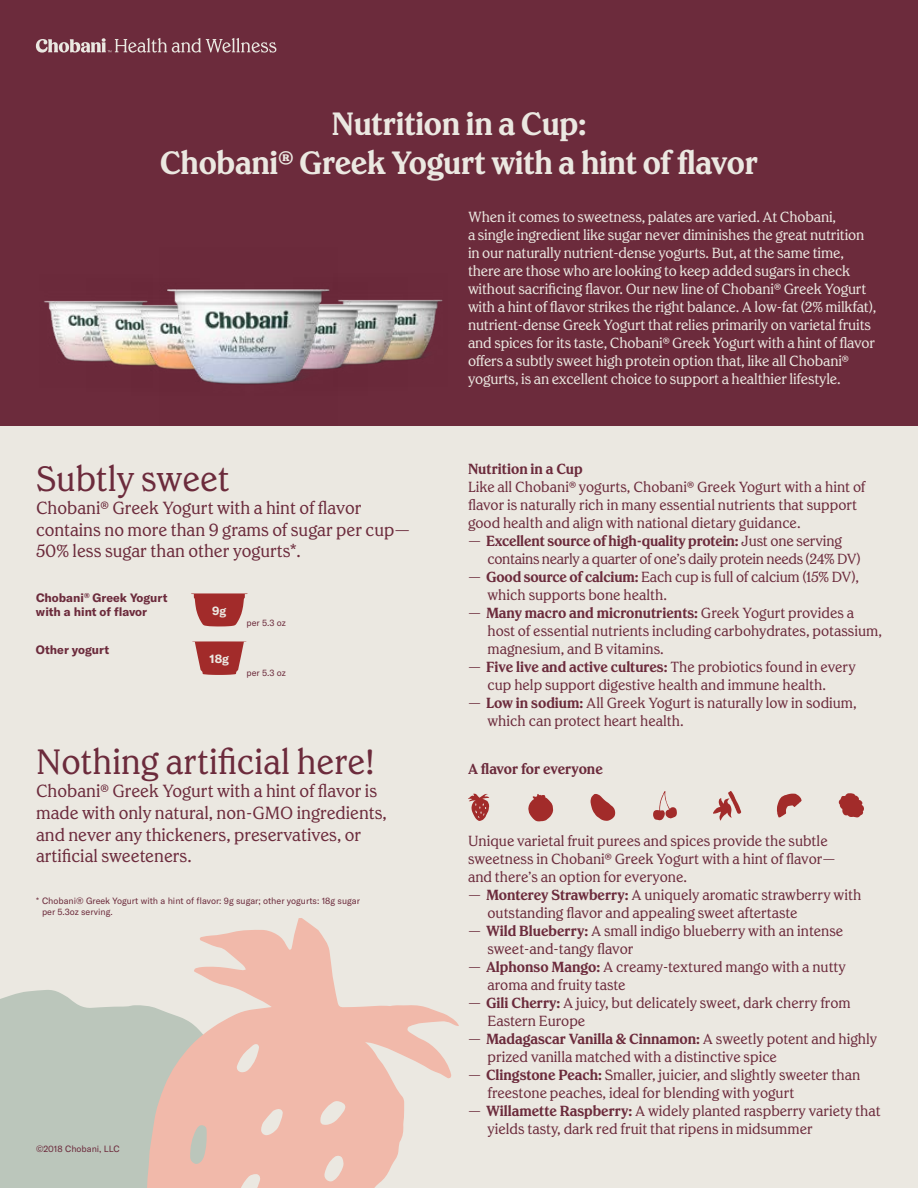
<style>
.page{position:relative;width:918px;height:1188px;background:#ebe8e1}
.page>*{position:absolute;margin:0;border:0;box-sizing:border-box;transform-origin:0 0}
.t1{font:36px "Chobani Serif";color:#6c2b3c}
.t2{font:600 33px/39.6px "Chobani Serif";letter-spacing:-.01em;color:#ebe8e1;text-align:center}
.t3{font:18px/21.6px "Chobani Serif";color:#6c2b3c}
.t4{font:15px/18px "Chobani Serif";color:#6c2b3c}
.t5{font:15px/18px "Chobani Serif";letter-spacing:-.01em;color:#ebe8e1}
.t6{font:15px/18px "Chobani Serif";letter-spacing:-.02em;color:#6c2b3c}
.t7{font:600 15px "Chobani Serif";color:#6c2b3c}
.t8{font:700 12px/14.4px "Chobani Sans";color:#6c2b3c}
.t9{font:700 12px "Chobani Sans";color:#ebe8e1}
.t10{font:9px/10.8px "Chobani Sans";color:#6c2b3c}
.s1{font-weight:600}
</style>
<div class="page">
<div style="left:0;top:0;width:918px;height:426px;background:#6c2b3c"></div>
<svg style="left:36px;top:38px;width:240px;height:15px"></svg>
<img style="left:44px;top:300px;width:43px;height:61px">
<img style="left:87px;top:301px;width:44px;height:64px">
<img style="left:131px;top:300px;width:28px;height:67px">
<img style="left:407px;top:299px;width:36px;height:61px">
<img style="left:367px;top:300px;width:40px;height:64px">
<img style="left:337px;top:299px;width:30px;height:70px">
<img style="left:159px;top:289px;width:178px;height:96px">
<div style="left:0;top:990px;width:147px;height:198px;background:#bbc6bb"></div>
<svg style="left:147px;top:1006px;width:257px;height:182px;background:#eabeb0"></svg>
<svg style="left:194px;top:918px;width:265px;height:161px"></svg>
<svg style="left:192px;top:641px;width:54px;height:34px"></svg>
<svg style="left:191px;top:593px;width:57px;height:33px"></svg>
<svg style="left:468px;top:794px;width:21px;height:27px"></svg>
<svg style="left:528px;top:794px;width:25px;height:27px"></svg>
<svg style="left:591px;top:794px;width:24px;height:27px"></svg>
<svg style="left:653px;top:791px;width:24px;height:29px"></svg>
<svg style="left:713px;top:791px;width:28px;height:30px"></svg>
<svg style="left:777px;top:794px;width:25px;height:23px"></svg>
<svg style="left:839px;top:793px;width:25px;height:24px"></svg>
<h2 class="t2" style="left:160px;top:104px;width:600px">Nutrition in a Cup:<br>Chobani® Greek Yogurt with a hint of flavor</h2>
<h1 class="t1" style="left:36px;top:457px;width:195px">Subtly sweet</h1>
<p class="t3" style="left:36px;top:497px;width:376px">Chobani® Greek Yogurt with a hint of flavor contains no more than 9 grams of sugar per cup—<br>50% less sugar than other yogurts*.</p>
<p class="t8" style="left:36px;top:590px;width:133px">Chobani<sup>®</sup> Greek Yogurt with a hint of flavor</p>
<p class="t8" style="left:36px;top:642px;width:75px">Other yogurt</p>
<p class="t9" style="left:212px;top:603px;width:16px">9g</p>
<p class="t9" style="left:210px;top:651px;width:21px">18g</p>
<p class="t10" style="left:247px;top:618px;width:41px">per 5.3 oz</p>
<p class="t10" style="left:247px;top:667px;width:41px">per 5.3 oz</p>
<h1 class="t1" style="left:36px;top:741px;width:340px">Nothing artificial here!</h1>
<p class="t3" style="left:36px;top:780px;width:352px">Chobani® Greek Yogurt with a hint of flavor is made with only natural, non-GMO ingredients, and never any thickeners, preservatives, or artificial sweeteners.</p>
<p class="t10" style="left:42px;top:896px;width:319px;text-indent:-6px">* Chobani® Greek Yogurt with a hint of flavor: 9g sugar; other yogurts: 18g sugar per 5.3oz serving.</p>
<p class="t10" style="left:36px;top:1143px;width:85px">©2018 Chobani, LLC</p>
<p class="t5" style="left:468px;top:208px;width:410px">When it comes to sweetness, palates are varied. At Chobani,<br>a single ingredient like sugar never diminishes the great nutrition in our naturally nutrient-dense yogurts. But, at the same time, there are those who are looking to keep added sugars in check without sacrificing flavor. Our new line of Chobani® Greek Yogurt with a hint of flavor strikes the right balance. A low-fat (2% milkfat), nutrient-dense Greek Yogurt that relies primarily on varietal fruits and spices for its taste, Chobani® Greek Yogurt with a hint of flavor offers a subtly sweet high protein option that, like all Chobani® yogurts, is an excellent choice to support a healthier lifestyle.</p>
<p class="t7" style="left:468px;top:460px;width:116px">Nutrition in a Cup</p>
<p class="t4" style="left:468px;top:478px;width:399px">Like all Chobani® yogurts, Chobani® Greek Yogurt with a hint of flavor is naturally rich in many essential nutrients that support good health and align with national dietary guidance.</p>
<p class="t6" style="left:488px;top:532px;width:375px;text-indent:-20px">— <span class="s1">Excellent source of high-quality protein:</span> Just one serving contains nearly a quarter of one’s daily protein needs (24% DV)</p>
<p class="t4" style="left:488px;top:568px;width:373px;text-indent:-20px">— <span class="s1">Good source of calcium:</span> Each cup is full of calcium (15% DV), which supports bone health.</p>
<p class="t4" style="left:488px;top:604px;width:396px;text-indent:-20px">— <span class="s1">Many macro and micronutrients:</span> Greek Yogurt provides a host of essential nutrients including carbohydrates, potassium, magnesium, and B vitamins.</p>
<p class="t4" style="left:488px;top:658px;width:370px;text-indent:-20px">— <span class="s1">Five live and active cultures:</span> The probiotics found in every cup help support digestive health and immune health.</p>
<p class="t4" style="left:488px;top:694px;width:371px;text-indent:-20px">— <span class="s1">Low in sodium:</span> All Greek Yogurt is naturally low in sodium, which can protect heart health.</p>
<p class="t7" style="left:468px;top:760px;width:136px">A flavor for everyone</p>
<p class="t4" style="left:468px;top:832px;width:369px">Unique varietal fruit purees and spices provide the subtle sweetness in Chobani® Greek Yogurt with a hint of flavor— and there’s an option for everyone.</p>
<p class="t4" style="left:488px;top:886px;width:375px;text-indent:-20px">— <span class="s1">Monterey Strawberry:</span> A uniquely aromatic strawberry with outstanding flavor and appealing sweet aftertaste</p>
<p class="t4" style="left:488px;top:922px;width:357px;text-indent:-20px">— <span class="s1">Wild Blueberry:</span> A small indigo blueberry with an intense sweet-and-tangy flavor</p>
<p class="t4" style="left:488px;top:958px;width:360px;text-indent:-20px">— <span class="s1">Alphonso Mango:</span> A creamy-textured mango with a nutty aroma and fruity taste</p>
<p class="t4" style="left:488px;top:994px;width:365px;text-indent:-20px">— <span class="s1">Gili Cherry:</span> A juicy, but delicately sweet, dark cherry from<br>Eastern Europe</p>
<p class="t4" style="left:488px;top:1030px;width:391px;text-indent:-20px">— <span class="s1">Madagascar Vanilla &amp; Cinnamon:</span> A sweetly potent and highly prized vanilla matched with a distinctive spice</p>
<p class="t4" style="left:488px;top:1066px;width:374px;text-indent:-20px">— <span class="s1">Clingstone Peach:</span> Smaller, juicier, and slightly sweeter than freestone peaches, ideal for blending with yogurt</p>
<p class="t4" style="left:488px;top:1102px;width:395px;text-indent:-20px">— <span class="s1">Willamette Raspberry:</span> A widely planted raspberry variety that yields tasty, dark red fruit that ripens in midsummer</p>
</div>
